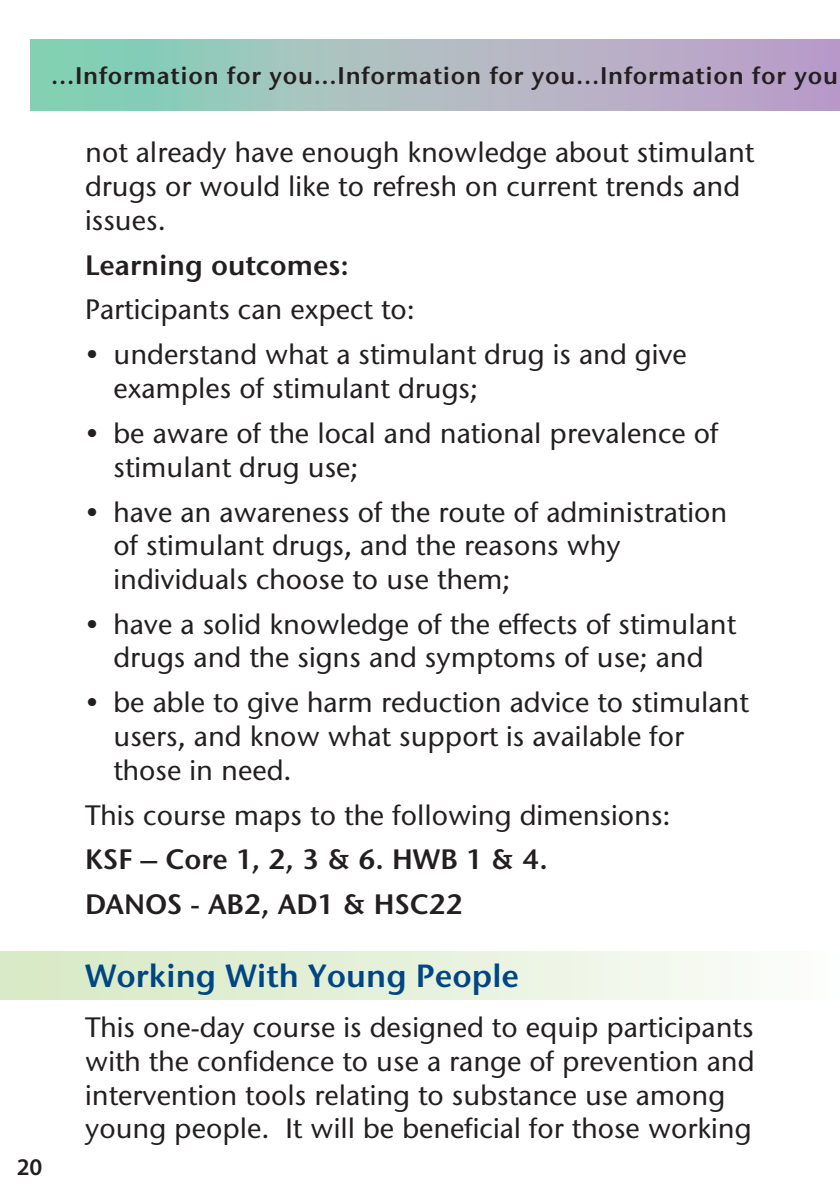
<style>
.page{position:relative;width:840px;height:1191px;background:#fff}
.page>*{position:absolute;margin:0;border:0;box-sizing:border-box;transform-origin:0 0}
.Sub-heading{font:600 32px "Stone Sans ITC Std";color:#004684}
.body{font:500 28px/33.6px "Stone Sans ITC Std";color:#231f20}
.bold_body{font:600 28px "Stone Sans ITC Std";color:#231f20}
.t1{font:600 24px "Stone Sans ITC Std";letter-spacing:.03em;color:#231f20}
.t2{font:600 24px "Myriad Pro";color:#231f20}
</style>
<div class="page">
<svg style="left:31px;top:40px;width:808px;height:71px;background:#a8bac0"></svg>
<div style="left:0;top:951px;width:839px;height:48px;background:linear-gradient(to right,#d6e8c2,#fbfdfa)"></div>
<p class="t1" style="left:51px;top:60px;width:788px">...Information for you...Information for you...Information for you</p>
<p class="t2" style="left:17px;top:1151px;width:27px">20</p>
<p class="body" style="left:85px;top:136px;width:670px">not already have enough knowledge about stimulant drugs or would like to refresh on current trends and issues.</p>
<p class="bold_body" style="left:85px;top:247px;width:265px">Learning outcomes:</p>
<p class="body" style="left:85px;top:293px;width:331px">Participants can expect to:</p>
<p class="body" style="left:113px;top:338px;width:574px;text-indent:-28px">• understand what a stimulant drug is and give examples of stimulant drugs;</p>
<p class="body" style="left:113px;top:416px;width:606px;text-indent:-28px">• be aware of the local and national prevalence of stimulant drug use;</p>
<p class="body" style="left:113px;top:495px;width:615px;text-indent:-28px">• have an awareness of the route of administration of stimulant drugs, and the reasons why individuals choose to use them;</p>
<p class="body" style="left:85px;top:607px;width:652px;text-align:center">• have a solid knowledge of the effects of stimulant drugs and the signs and symptoms of use; and</p>
<p class="body" style="left:113px;top:685px;width:636px;text-indent:-28px">• be able to give harm reduction advice to stimulant users, and know what support is available for those in need.</p>
<p class="body" style="left:85px;top:797px;width:586px">This course maps to the following dimensions:</p>
<p class="bold_body" style="left:85px;top:842px;width:464px">KSF – Core 1, 2, 3 &amp; 6. HWB 1 &amp; 4.</p>
<p class="bold_body" style="left:85px;top:887px;width:379px">DANOS - AB2, AD1 &amp; HSC22</p>
<p class="Sub-heading" style="left:85px;top:955px;width:435px">Working With Young People</p>
<p class="body" style="left:85px;top:1010px;width:670px">This one-day course is designed to equip participants with the confidence to use a range of prevention and intervention tools relating to substance use among young people. It will be beneficial for those working</p>
</div>
